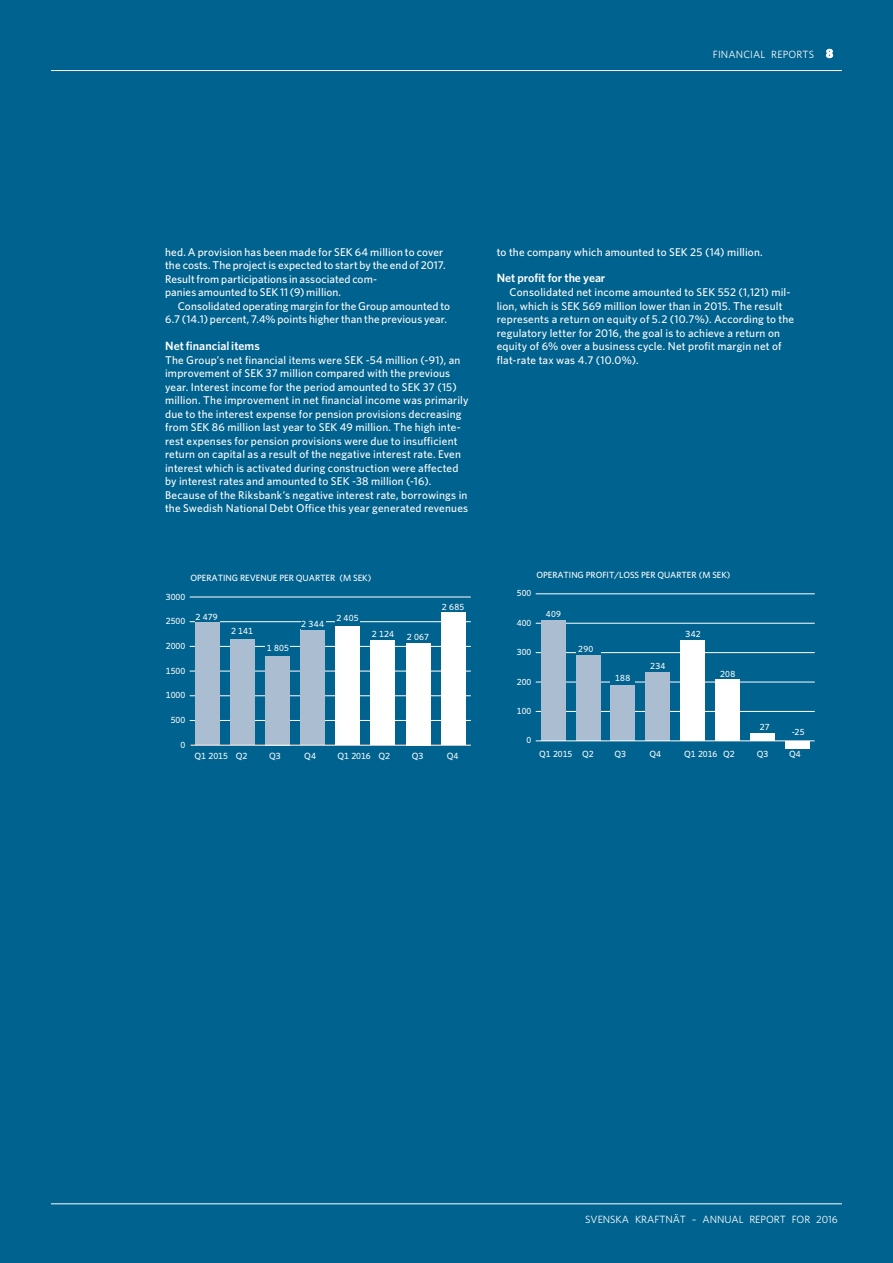
<style>
.page{position:relative;width:893px;height:1263px;background:#00628e}
.page>*{position:absolute;margin:0;border:0;box-sizing:border-box;transform-origin:0 0}
.t1{font:600 12px "Whitney";letter-spacing:-.005em;color:#fff}
.t2{font:500 11.25px/13.5px "Whitney";letter-spacing:.015em;color:#fff}
.t3{font:10.5px "Whitney";letter-spacing:-.005em;color:#fff}
.t4{font:500 9px "Whitney";letter-spacing:-.005em;color:#fff}
.s1{font-weight:700;font-size:12px}
</style>
<div class="page">
<hr style="left:51px;top:1203px;width:791px;height:1px;background:#fff">
<hr style="left:51px;top:70px;width:791px;height:1px;background:#fff">
<hr style="left:536px;top:711px;width:279px;height:1px;background:#fff">
<hr style="left:536px;top:682px;width:279px;height:1px;background:#fff">
<hr style="left:536px;top:652px;width:279px;height:1px;background:#fff">
<hr style="left:536px;top:623px;width:279px;height:1px;background:#fff">
<hr style="left:536px;top:593px;width:279px;height:1px;background:#fff">
<div style="left:541px;top:621px;width:24px;height:120px;background:#aabdd1"></div>
<div style="left:576px;top:655px;width:24px;height:86px;background:#aabdd1"></div>
<div style="left:611px;top:685px;width:24px;height:56px;background:#aabdd1"></div>
<div style="left:646px;top:672px;width:24px;height:69px;background:#aabdd1"></div>
<div style="left:680px;top:640px;width:25px;height:101px;background:#fff"></div>
<div style="left:715px;top:680px;width:25px;height:61px;background:#fff"></div>
<div style="left:750px;top:733px;width:25px;height:8px;background:#fff"></div>
<div style="left:785px;top:741px;width:24px;height:7px;background:#fff"></div>
<hr style="left:536px;top:741px;width:279px;height:1px;background:#fff">
<div style="left:611px;top:672px;width:24px;height:11px;background:#00628e"></div>
<div style="left:576px;top:643px;width:24px;height:11px;background:#00628e"></div>
<hr style="left:190px;top:745px;width:281px;height:1px;background:#425159">
<hr style="left:190px;top:720px;width:281px;height:1px;background:#fff">
<hr style="left:190px;top:695px;width:281px;height:1px;background:#fff">
<hr style="left:190px;top:671px;width:281px;height:1px;background:#fff">
<hr style="left:190px;top:646px;width:281px;height:1px;background:#fff">
<hr style="left:190px;top:621px;width:281px;height:1px;background:#fff">
<hr style="left:190px;top:597px;width:281px;height:1px;background:#fff">
<div style="left:195px;top:623px;width:25px;height:122px;background:#aabdd1"></div>
<div style="left:230px;top:639px;width:25px;height:106px;background:#aabdd1"></div>
<div style="left:265px;top:656px;width:25px;height:89px;background:#aabdd1"></div>
<div style="left:300px;top:629px;width:25px;height:116px;background:#aabdd1"></div>
<div style="left:335px;top:626px;width:25px;height:119px;background:#fff"></div>
<div style="left:371px;top:640px;width:24px;height:105px;background:#fff"></div>
<div style="left:406px;top:643px;width:24px;height:102px;background:#fff"></div>
<div style="left:441px;top:612px;width:25px;height:133px;background:#fff"></div>
<hr style="left:191px;top:745px;width:280px;height:1px;background:#fff">
<div style="left:336px;top:612px;width:24px;height:11px;background:#00628e"></div>
<div style="left:301px;top:619px;width:24px;height:10px;background:#00628e"></div>
<div style="left:266px;top:643px;width:24px;height:11px;background:#00628e"></div>
<div style="left:195px;top:611px;width:25px;height:11px;background:#00628e"></div>
<p class="t3" style="left:713px;top:47px;width:122px">FINANCIAL REPORTS <span class="s1">8</span></p>
<p class="t2" style="left:165px;top:245px;width:282px">hed. A provision has been made for SEK 64 million to cover the costs. The project is expected to start by the end of 2017.<br>Result from participations in associated com-<br>panies amounted to SEK 11 (9) million.</p>
<p class="t2" style="left:165px;top:299px;width:286px;text-align:right">Consolidated operating margin for the Group amounted to<br>6.7 (14.1) percent, 7.4% points higher than the previous year.</p>
<p class="t1" style="left:165px;top:338px;width:96px">Net financial items</p>
<p class="t2" style="left:165px;top:353px;width:305px">The Group’s net financial items were SEK -54 million (-91), an improvement of SEK 37 million compared with the previous year. Interest income for the period amounted to SEK 37 (15) million. The improvement in net financial income was primarily due to the interest expense for pension provisions decreasing from SEK 86 million last year to SEK 49 million. The high inte&shy;rest expenses for pension provisions were due to insufficient return on capital as a result of the negative interest rate. Even interest which is activated during construction were affected by interest rates and amounted to SEK -38 million (-16).<br>Because of the Riksbank’s negative interest rate, borrowings in the Swedish National Debt Office this year generated revenues</p>
<p class="t2" style="left:497px;top:245px;width:268px">to the company which amounted to SEK 25 (14) million.</p>
<p class="t1" style="left:497px;top:270px;width:110px">Net profit for the year</p>
<p class="t2" style="left:497px;top:285px;width:299px;text-indent:13px">Consolidated net income amounted to SEK 552 (1,121) mil&shy;lion, which is SEK 569 million lower than in 2015. The result represents a return on equity of 5.2 (10.7%). According to the regulatory letter for 2016, the goal is to achieve a return on equity of 6% over a business cycle. Net profit margin net of flat-rate tax was 4.7 (10.0%).</p>
<p class="t4" style="left:190px;top:572px;width:182px">OPERATING REVENUE PER QUARTER (M SEK)</p>
<p class="t4" style="left:196px;top:611px;width:24px">2 479</p>
<p class="t4" style="left:231px;top:625px;width:24px">2 141</p>
<p class="t4" style="left:267px;top:642px;width:24px">1 805</p>
<p class="t4" style="left:166px;top:590px;width:21px">3000</p>
<p class="t4" style="left:336px;top:612px;width:24px">2 405</p>
<p class="t4" style="left:166px;top:615px;width:21px">2500</p>
<p class="t4" style="left:301px;top:618px;width:24px">2 344</p>
<p class="t4" style="left:372px;top:627px;width:24px">2 124</p>
<p class="t4" style="left:166px;top:640px;width:21px">2000</p>
<p class="t4" style="left:166px;top:665px;width:21px">1500</p>
<p class="t4" style="left:407px;top:631px;width:24px">2 067</p>
<p class="t4" style="left:442px;top:601px;width:24px">2 685</p>
<p class="t4" style="left:536px;top:569px;width:195px">OPERATING PROFIT/LOSS PER QUARTER (M SEK)</p>
<p class="t4" style="left:546px;top:608px;width:17px">409</p>
<p class="t4" style="left:578px;top:643px;width:17px">290</p>
<p class="t4" style="left:615px;top:672px;width:17px">188</p>
<p class="t4" style="left:517px;top:587px;width:16px">500</p>
<p class="t4" style="left:517px;top:617px;width:16px">400</p>
<p class="t4" style="left:686px;top:628px;width:17px">342</p>
<p class="t4" style="left:517px;top:646px;width:16px">300</p>
<p class="t4" style="left:650px;top:659px;width:17px">234</p>
<p class="t4" style="left:720px;top:668px;width:17px">208</p>
<p class="t4" style="left:517px;top:675px;width:16px">200</p>
<p class="t4" style="left:166px;top:689px;width:21px">1000</p>
<p class="t4" style="left:517px;top:705px;width:16px">100</p>
<p class="t4" style="left:171px;top:714px;width:16px">500</p>
<p class="t4" style="left:760px;top:721px;width:11px">27</p>
<p class="t4" style="left:792px;top:726px;width:14px">-25</p>
<p class="t4" style="left:180px;top:739px;width:6px">0</p>
<p class="t4" style="left:526px;top:734px;width:6px">0</p>
<p class="t4" style="left:195px;top:750px;width:54px">Q1 2015 Q2</p>
<p class="t4" style="left:269px;top:750px;width:13px">Q3</p>
<p class="t4" style="left:304px;top:750px;width:13px">Q4</p>
<p class="t4" style="left:337px;top:750px;width:54px">Q1 2016 Q2</p>
<p class="t4" style="left:412px;top:750px;width:13px">Q3</p>
<p class="t4" style="left:447px;top:750px;width:13px">Q4</p>
<p class="t4" style="left:539px;top:748px;width:56px">Q1 2015 Q2</p>
<p class="t4" style="left:615px;top:748px;width:13px">Q3</p>
<p class="t4" style="left:649px;top:748px;width:13px">Q4</p>
<p class="t4" style="left:684px;top:748px;width:52px">Q1 2016 Q2</p>
<p class="t4" style="left:757px;top:748px;width:13px">Q3</p>
<p class="t4" style="left:789px;top:748px;width:13px">Q4</p>
<p class="t3" style="left:585px;top:1213px;width:254px">SVENSKA KRAFTNÄT – ANNUAL REPORT FOR 2016</p>
</div>
